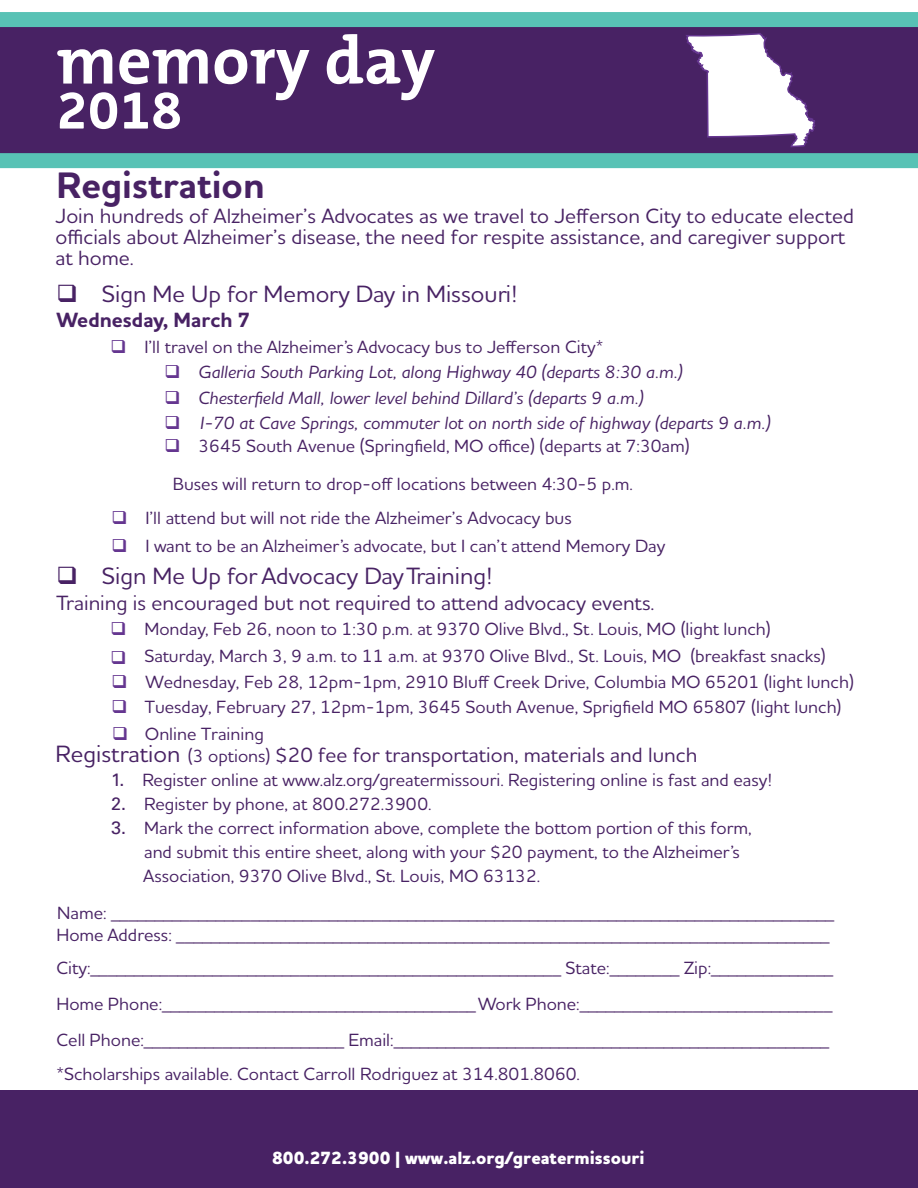
<style>
.page{position:relative;width:918px;height:1188px;background:#fff}
.page>*{position:absolute;margin:0;border:0;box-sizing:border-box;transform-origin:0 0}
.t1{font:67.5px "alzheimer'sassociation";color:#fff}
.t2{font:700 52.5px "Houschka Alt Pro";color:#fff}
.t3{font:700 37.5px "Houschka Alt Pro";color:#482264}
.t4{font:500 24px "Houschka Alt Pro";color:#482264}
.t5{font:500 21px/21px "Houschka Alt Pro";color:#482264}
.t6{font:700 21px "Houschka Alt Pro";color:#482264}
.t7{font:500 18px/24px "Houschka Alt Pro";color:#482264}
.t8{font:italic 500 18px "Houschka Alt Pro";color:#482264}
.t9{font:800 18px "Houschka Alt Pro";color:#fff}
.s1{color:#653690}
.s2{font-size:24px}
.s3{font-size:18px}
.s4{font-family:"Univers LT Std";font-weight:400}
</style>
<div class="page">
<div style="left:0;top:1091px;width:918px;height:97px;background:#482264"></div>
<svg style="left:0;top:12px;width:918px;height:156px"></svg>
<svg style="left:684px;top:32px;width:133px;height:116px"></svg>
<h1 class="t1" style="left:56px;top:4px;width:380px">memory day</h1>
<h2 class="t2" style="left:56px;top:77px;width:127px">2018</h2>
<h3 class="t3" style="left:56px;top:161px;width:210px">Registration</h3>
<p class="t5" style="left:56px;top:205px;width:800px">Join hundreds of Alzheimer’s Advocates as we travel to Jefferson City to educate elected officials about Alzheimer’s disease, the need for respite assistance, and caregiver support at home.</p>
<h3 class="t4" style="left:56px;top:279px;width:462px">❑ Sign Me Up for Memory Day in Missouri!</h3>
<p class="t6" style="left:56px;top:307px;width:196px">Wednesday, March 7</p>
<p class="t7" style="left:110px;top:334px;width:495px"><span class="s1">❑</span> I’ll travel on the Alzheimer’s Advocacy bus to Jefferson City*</p>
<p class="t8" style="left:164px;top:361px;width:520px"><span class="s1">❑</span> Galleria South Parking Lot, along Highway 40 (departs 8:30 a.m.)</p>
<p class="t8" style="left:164px;top:386px;width:481px"><span class="s1">❑</span> Chesterfield Mall, lower level behind Dillard’s (departs 9 a.m.)</p>
<p class="t8" style="left:164px;top:412px;width:608px"><span class="s1">❑</span> I-70 at Cave Springs, commuter lot on north side of highway (departs 9 a.m.)</p>
<p class="t7" style="left:164px;top:433px;width:527px"><span class="s1">❑</span> 3645 South Avenue (Springfield, MO office) (departs at 7:30am)</p>
<p class="t7" style="left:173px;top:471px;width:462px">Buses will return to drop-off locations between 4:30-5 p.m.</p>
<p class="t7" style="left:111px;top:505px;width:462px"><span class="s1">❑</span> I’ll attend but will not ride the Alzheimer’s Advocacy bus</p>
<p class="t7" style="left:111px;top:534px;width:556px"><span class="s1">❑</span> I want to be an Alzheimer’s advocate, but I can’t attend Memory Day</p>
<h3 class="t4" style="left:56px;top:561px;width:437px">❑ Sign Me Up for Advocacy Day Training!</h3>
<p class="t5" style="left:56px;top:592px;width:600px">Training is encouraged but not required to attend advocacy events.</p>
<p class="t7" style="left:144px;top:615px;width:683px;line-height:27px">Monday, Feb 26, noon to 1:30 p.m. at 9370 Olive Blvd., St. Louis, MO (light lunch)<br>Saturday, March 3, 9 a.m. to 11 a.m. at 9370 Olive Blvd., St. Louis, MO (breakfast snacks)</p>
<p class="t7" style="left:111px;top:669px;width:744px"><span class="s1">❑</span> Wednesday, Feb 28, 12pm-1pm, 2910 Bluff Creek Drive, Columbia MO 65201 (light lunch)</p>
<p class="t7" style="left:111px;top:695px;width:732px"><span class="s1">❑</span> Tuesday, February 27, 12pm-1pm, 3645 South Avenue, Sprigfield MO 65807 (light lunch)</p>
<p class="t7" style="left:112px;top:721px;width:153px"><span class="s1">❑</span> Online Training</p>
<p class="t5" style="left:56px;top:744px;width:643px"><span class="s2">Registration</span> <span class="s3">(3 options)</span> $20 fee for transportation, materials and lunch</p>
<p class="t7" style="left:111px;top:768px;width:662px"><span class="s4">1.</span> Register online at www.alz.org/greatermissouri. Registering online is fast and easy!</p>
<p class="t7" style="left:111px;top:792px;width:322px"><span class="s4">2.</span> Register by phone, at 800.272.3900.</p>
<p class="t7" style="left:143px;top:816px;width:610px;text-indent:-32px"><span class="s4">3.</span> Mark the correct information above, complete the bottom portion of this form, and submit this entire sheet, along with your $20 payment, to the Alzheimer’s<br>Association, 9370 Olive Blvd., St. Louis, MO 63132.</p>
<p class="t7" style="left:56px;top:901px;width:779px;line-height:22.5px">Name: ___________________________________________________________________________________<br>Home Address: ___________________________________________________________________________</p>
<p class="t7" style="left:56px;top:950px;width:778px;line-height:36px;text-align:justify">City:______________________________________________________ State:________ Zip:______________ Home Phone:____________________________________Work Phone:_____________________________ Cell Phone:_______________________ Email:__________________________________________________</p>
<p class="t7" style="left:56px;top:1062px;width:525px">*Scholarships available. Contact Carroll Rodriguez at 314.801.8060.</p>
<p class="t9" style="left:272px;top:1146px;width:374px">800.272.3900 | www.alz.org/greatermissouri</p>
</div>
